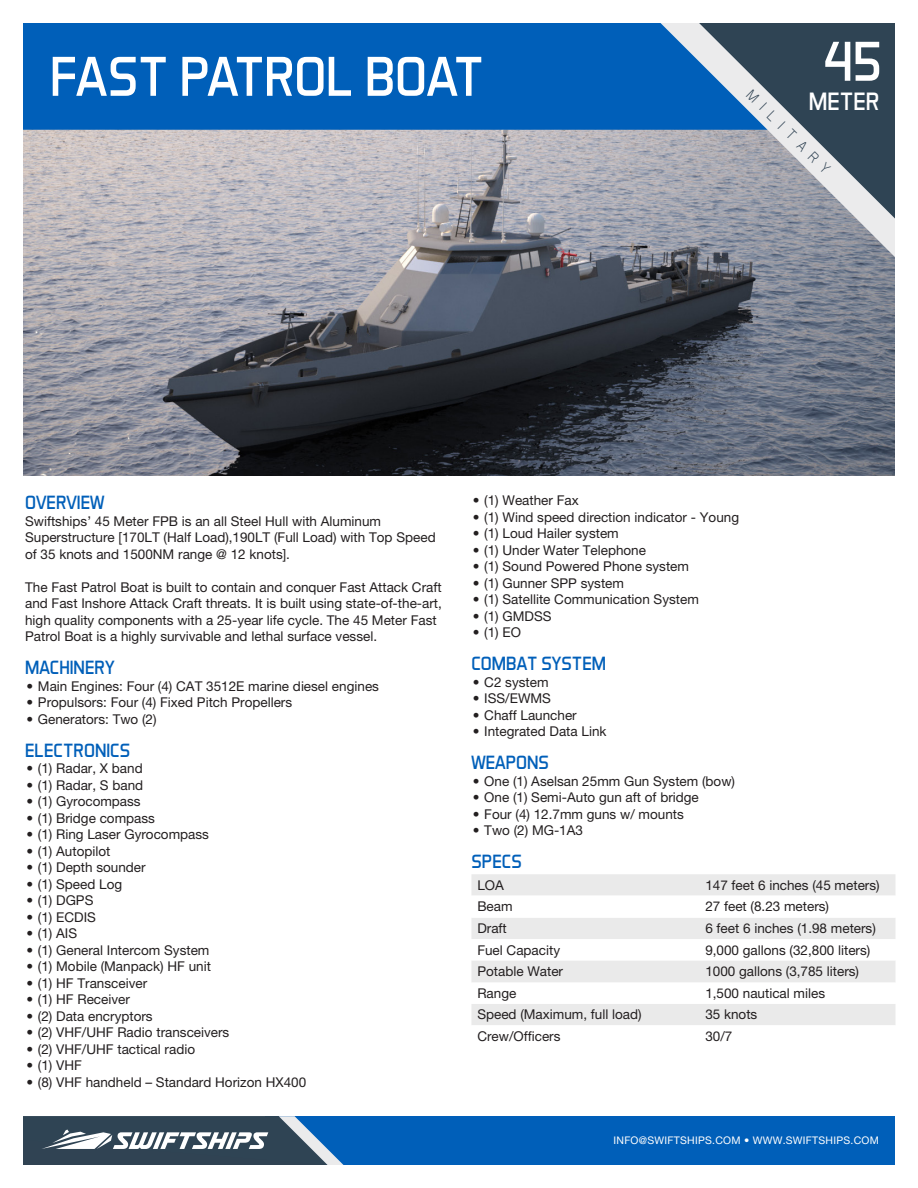
<style>
.page{position:relative;width:918px;height:1188px;background:#fff}
.page>*{position:absolute;margin:0;border:0;box-sizing:border-box;transform-origin:0 0}
.t1{font:57px "Aero Matics";letter-spacing:-.01em;color:#fff}
.t2{font:25.5px "Aero Matics";color:#fff}
.t3{font:19.5px "Aero Matics";color:#005fb9}
.t4{font:300 15px "Aero Matics";color:#304353}
.t5{font:13.5px/16.5px "Helvetica Neue LT Pro";color:#231f20}
.t6{font:10.5px "Helvetica Neue LT Pro";letter-spacing:.025em;color:#fff}
</style>
<div class="page">
<img style="left:23px;top:130px;width:872px;height:345px">
<div style="left:23px;top:23px;width:635px;height:107px;background:#005fb9"></div>
<svg style="left:658px;top:23px;width:237px;height:241px;background:#6a7d92"></svg>
<div style="left:265px;top:1116px;width:634px;height:49px;background:#005fb9"></div>
<svg style="left:23px;top:1116px;width:321px;height:49px"></svg>
<div style="left:895px;top:0;width:23px;height:1188px;background:#fff"></div>
<div style="left:471px;top:874px;width:425px;height:21px;background:#eaeaea"></div>
<svg style="left:471px;top:918px;width:425px;height:107px;fill:#eaeaea"></svg>
<p class="t1" style="left:50px;top:43px;width:436px">FAST PATROL BOAT</p>
<p class="t1" style="left:823px;top:28px;width:61px">45</p>
<p class="t4" style="left:755px;top:86px;width:112px;rotate:45deg">MILITARY</p>
<h2 class="t2" style="left:809px;top:87px;width:72px">METER</h2>
<p class="t3" style="left:25px;top:491px;width:81px">OVERVIEW</p>
<p class="t5" style="left:25px;top:512px;width:412px">Swiftships’ 45 Meter FPB is an all Steel Hull with Aluminum<br>Superstructure [170LT (Half Load),190LT (Full Load) with Top Speed of 35 knots and 1500NM range @ 12 knots].</p>
<p class="t5" style="left:25px;top:578px;width:418px">The Fast Patrol Boat is built to contain and conquer Fast Attack Craft and Fast Inshore Attack Craft threats. It is built using state-of-the-art, high quality components with a 25-year life cycle. The 45 Meter Fast Patrol Boat is a highly survivable and lethal surface vessel.</p>
<p class="t3" style="left:25px;top:656px;width:91px">MACHINERY</p>
<p class="t5" style="left:27px;top:677px;width:354px">• Main Engines: Four (4) CAT 3512E marine diesel engines</p>
<p class="t5" style="left:27px;top:694px;width:267px">• Propulsors: Four (4) Fixed Pitch Propellers</p>
<p class="t5" style="left:27px;top:710px;width:132px">• Generators: Two (2)</p>
<p class="t3" style="left:25px;top:738px;width:107px">ELECTRONICS</p>
<p class="t5" style="left:27px;top:760px;width:118px">• (1) Radar, X band</p>
<p class="t5" style="left:27px;top:776px;width:118px">• (1) Radar, S band</p>
<p class="t5" style="left:27px;top:793px;width:116px">• (1) Gyrocompass</p>
<p class="t5" style="left:27px;top:809px;width:130px">• (1) Bridge compass</p>
<p class="t5" style="left:27px;top:826px;width:184px">• (1) Ring Laser Gyrocompass</p>
<p class="t5" style="left:27px;top:842px;width:85px">• (1) Autopilot</p>
<p class="t5" style="left:27px;top:859px;width:121px">• (1) Depth sounder</p>
<p class="t5" style="left:27px;top:875px;width:97px">• (1) Speed Log</p>
<p class="t5" style="left:27px;top:892px;width:68px">• (1) DGPS</p>
<p class="t5" style="left:27px;top:908px;width:71px">• (1) ECDIS</p>
<p class="t5" style="left:27px;top:925px;width:52px">• (1) AIS</p>
<p class="t5" style="left:27px;top:941px;width:184px">• (1) General Intercom System</p>
<p class="t5" style="left:27px;top:958px;width:186px">• (1) Mobile (Manpack) HF unit</p>
<p class="t5" style="left:27px;top:974px;width:122px">• (1) HF Transceiver</p>
<p class="t5" style="left:27px;top:991px;width:105px">• (1) HF Receiver</p>
<p class="t5" style="left:27px;top:1007px;width:128px">• (2) Data encryptors</p>
<p class="t5" style="left:27px;top:1024px;width:204px">• (2) VHF/UHF Radio transceivers</p>
<p class="t5" style="left:27px;top:1040px;width:170px">• (2) VHF/UHF tactical radio</p>
<p class="t5" style="left:27px;top:1057px;width:57px">• (1) VHF</p>
<p class="t5" style="left:27px;top:1073px;width:281px">• (8) VHF handheld – Standard Horizon HX400</p>
<p class="t5" style="left:473px;top:492px;width:107px">• (1) Weather Fax</p>
<p class="t5" style="left:473px;top:509px;width:268px">• (1) Wind speed direction indicator - Young</p>
<p class="t5" style="left:473px;top:525px;width:147px">• (1) Loud Hailer system</p>
<p class="t5" style="left:473px;top:542px;width:175px">• (1) Under Water Telephone</p>
<p class="t5" style="left:473px;top:558px;width:218px">• (1) Sound Powered Phone system</p>
<p class="t5" style="left:473px;top:575px;width:153px">• (1) Gunner SPP system</p>
<p class="t5" style="left:473px;top:591px;width:227px">• (1) Satellite Communication System</p>
<p class="t5" style="left:473px;top:608px;width:80px">• (1) GMDSS</p>
<p class="t5" style="left:473px;top:624px;width:50px">• (1) EO</p>
<p class="t3" style="left:471px;top:652px;width:136px">COMBAT SYSTEM</p>
<p class="t5" style="left:473px;top:674px;width:77px">• C2 system</p>
<p class="t5" style="left:473px;top:690px;width:80px">• ISS/EWMS</p>
<p class="t5" style="left:473px;top:707px;width:105px">• Chaff Launcher</p>
<p class="t5" style="left:473px;top:723px;width:135px">• Integrated Data Link</p>
<p class="t3" style="left:471px;top:751px;width:79px">WEAPONS</p>
<p class="t5" style="left:473px;top:773px;width:264px">• One (1) Aselsan 25mm Gun System (bow)</p>
<p class="t5" style="left:473px;top:789px;width:227px">• One (1) Semi-Auto gun aft of bridge</p>
<p class="t5" style="left:473px;top:806px;width:212px">• Four (4) 12.7mm guns w/ mounts</p>
<p class="t5" style="left:473px;top:822px;width:112px">• Two (2) MG-1A3</p>
<p class="t3" style="left:471px;top:850px;width:52px">SPECS</p>
<p class="t5" style="left:477px;top:877px;width:28px">LOA</p>
<p class="t5" style="left:705px;top:877px;width:176px">147 feet 6 inches (45 meters)</p>
<p class="t5" style="left:477px;top:898px;width:37px">Beam</p>
<p class="t5" style="left:705px;top:898px;width:125px">27 feet (8.23 meters)</p>
<p class="t5" style="left:477px;top:920px;width:31px">Draft</p>
<p class="t5" style="left:705px;top:920px;width:172px">6 feet 6 inches (1.98 meters)</p>
<p class="t5" style="left:477px;top:941px;width:84px">Fuel Capacity</p>
<p class="t5" style="left:705px;top:941px;width:167px">9,000 gallons (32,800 liters)</p>
<p class="t5" style="left:477px;top:963px;width:87px">Potable Water</p>
<p class="t5" style="left:705px;top:963px;width:155px">1000 gallons (3,785 liters)</p>
<p class="t5" style="left:477px;top:985px;width:41px">Range</p>
<p class="t5" style="left:705px;top:985px;width:121px">1,500 nautical miles</p>
<p class="t5" style="left:477px;top:1006px;width:166px">Speed (Maximum, full load)</p>
<p class="t5" style="left:705px;top:1006px;width:54px">35 knots</p>
<p class="t5" style="left:477px;top:1028px;width:85px">Crew/Officers</p>
<p class="t5" style="left:705px;top:1028px;width:29px">30/7</p>
<p class="t6" style="left:614px;top:1134px;width:267px">INFO@SWIFTSHIPS.COM • WWW.SWIFTSHIPS.COM</p>
</div>
